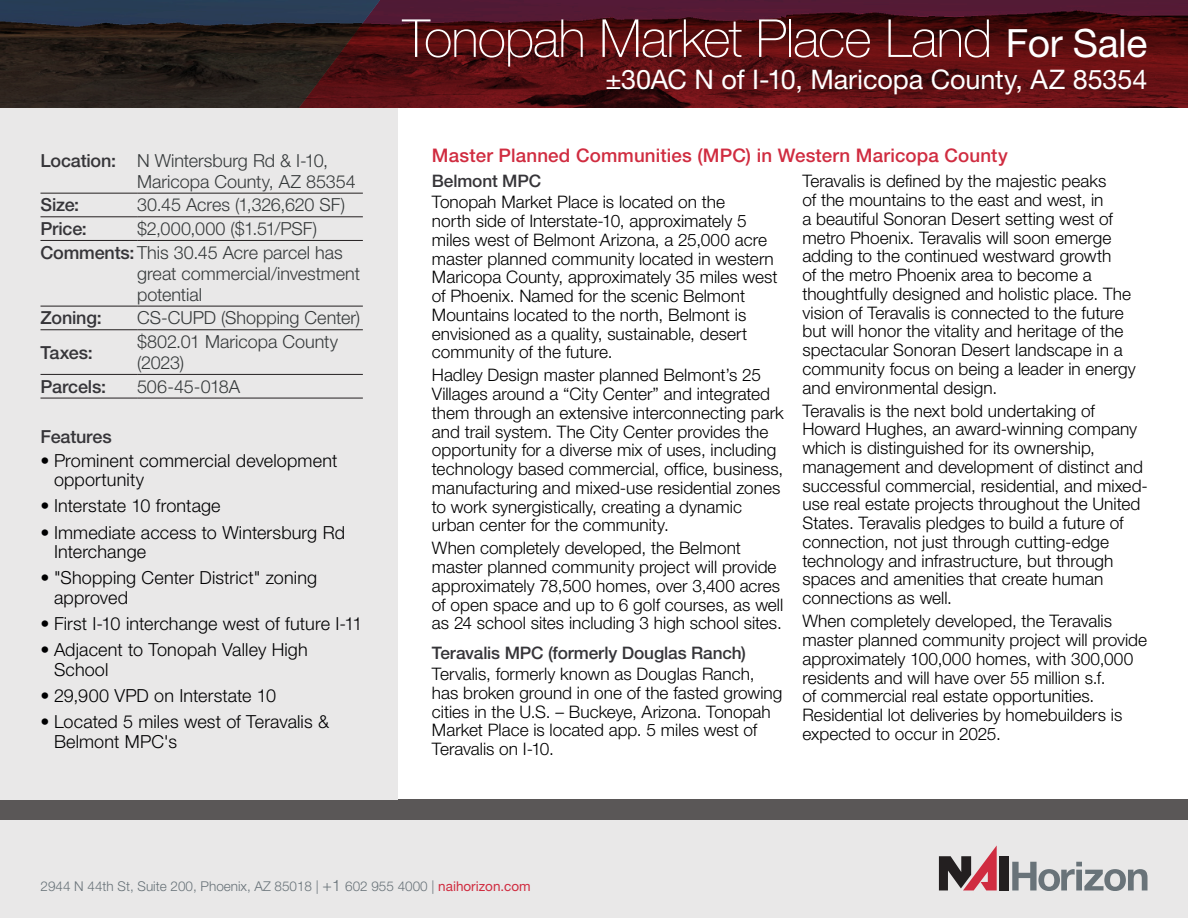
<style>
.page{position:relative;width:1188px;height:918px;background:#fff}
.page>*{position:absolute;margin:0;border:0;box-sizing:border-box;transform-origin:0 0}
.t1{font:100 52.5px "Helvetica Neue LT Std";letter-spacing:-.02em;color:#fff}
.t2{font:27px "Helvetica Neue LT Std";letter-spacing:-.005em;color:#fff}
.Paragraph_Subheads{font:500 18.75px "Helvetica Neue LT Std";letter-spacing:.01em;color:#d02c40}
.t3{font:300 18px/19.5px "Helvetica Neue LT Std";letter-spacing:.01em;color:#000001}
.Chart_text{font:300 18px/21px "Helvetica Neue LT Std";letter-spacing:-.005em;color:#363a3b}
.Chart_Col_1{font:500 18px "Helvetica Neue LT Std";letter-spacing:-.01em;color:#363539}
.Chart_Col_1-2{font:300 18px "Helvetica Neue LT Std";color:#363a3b}
.Chart_text-2{font:300 18px "Helvetica Neue LT Std";letter-spacing:.015em;color:#363a3b}
.Paragraph_Subheads-2{font:500 18px "Helvetica Neue LT Std";letter-spacing:-.01em;color:#363539}
.Text{font:300 17.25px/18.8px "Helvetica Neue LT Std";color:#000001}
.Subhead{font:500 17.25px "Helvetica Neue LT Std";letter-spacing:-.01em;color:#363539}
.t4{font:300 13.5px "Helvetica Neue LT Std";color:#697379}
.s1{font-weight:500;color:#363539}
.s2{font-weight:400;font-size:39px}
.s3{font-size:15.75px}
.s4{font-weight:400;color:#d02c40}
</style>
<div class="page">
<div style="left:0;top:820px;width:1188px;height:98px;background:#e9e8e8"></div>
<div style="left:0;top:800px;width:1188px;height:20px;background:#5a5757"></div>
<div style="left:1000px;top:856px;width:9px;height:34px;background:#231f20"></div>
<svg style="left:939px;top:845px;width:58px;height:45px"></svg>
<svg style="left:1012px;top:862px;width:135px;height:29px"></svg>
<svg style="left:395px;top:0;width:793px;height:108px;background:#571016"></svg>
<svg style="left:0;top:0;width:395px;height:108px;background:#2c2225"></svg>
<div style="left:0;top:108px;width:397px;height:692px;background:#e9e8e8"></div>
<hr style="left:40px;top:193px;width:97px;height:1px;background:#231f20">
<hr style="left:137px;top:193px;width:226px;height:1px;background:#231f20">
<hr style="left:40px;top:217px;width:97px;height:1px;background:#231f20">
<hr style="left:137px;top:217px;width:226px;height:1px;background:#231f20">
<hr style="left:40px;top:240px;width:97px;height:1px;background:#231f20">
<hr style="left:137px;top:240px;width:226px;height:1px;background:#231f20">
<hr style="left:40px;top:306px;width:97px;height:1px;background:#231f20">
<hr style="left:137px;top:306px;width:226px;height:1px;background:#231f20">
<hr style="left:40px;top:330px;width:97px;height:1px;background:#231f20">
<hr style="left:137px;top:330px;width:226px;height:1px;background:#231f20">
<hr style="left:40px;top:374px;width:97px;height:1px;background:#231f20">
<hr style="left:137px;top:374px;width:226px;height:1px;background:#231f20">
<hr style="left:40px;top:398px;width:97px;height:1px;background:#231f20">
<hr style="left:137px;top:398px;width:226px;height:1px;background:#231f20">
<p class="Chart_Col_1" style="left:40px;top:150px;width:77px">Location:</p>
<p class="Chart_text" style="left:137px;top:149px;width:220px">N Wintersburg Rd &amp; I-10,<br>Maricopa County, AZ 85354</p>
<p class="Chart_Col_1" style="left:40px;top:194px;width:40px">Size:</p>
<p class="Chart_text" style="left:137px;top:194px;width:210px">30.45 Acres (1,326,620 SF)</p>
<p class="Chart_Col_1" style="left:40px;top:218px;width:48px">Price:</p>
<p class="Chart_text-2" style="left:137px;top:218px;width:182px">$2,000,000 ($1.51/PSF)</p>
<p class="Chart_Col_1-2" style="left:40px;top:241px;width:304px"><span class="s1">Comments:</span> This 30.45 Acre parcel has</p>
<p class="Chart_text" style="left:137px;top:262px;width:224px">great commercial/investment potential</p>
<p class="Chart_Col_1" style="left:40px;top:307px;width:63px">Zoning:</p>
<p class="Chart_text" style="left:137px;top:307px;width:225px">CS-CUPD (Shopping Center)</p>
<p class="Chart_Col_1" style="left:40px;top:341px;width:54px">Taxes:</p>
<p class="Chart_text" style="left:137px;top:331px;width:202px">$802.01 Maricopa County (2023)</p>
<p class="Chart_Col_1" style="left:40px;top:376px;width:67px">Parcels:</p>
<p class="Chart_text" style="left:137px;top:375px;width:104px">506-45-018A</p>
<p class="Paragraph_Subheads-2" style="left:40px;top:426px;width:73px">Features</p>
<p class="t3" style="left:54px;top:450px;width:285px;text-indent:-14px">• Prominent commercial development opportunity</p>
<p class="t3" style="left:40px;top:496px;width:182px">• Interstate 10 frontage</p>
<p class="t3" style="left:54px;top:522px;width:293px;text-indent:-14px">• Immediate access to Wintersburg Rd<br>Interchange</p>
<p class="t3" style="left:54px;top:568px;width:265px;text-indent:-14px">• "Shopping Center District" zoning approved</p>
<p class="t3" style="left:40px;top:613px;width:324px">• First I-10 interchange west of future I-11</p>
<p class="t3" style="left:54px;top:640px;width:255px;text-indent:-14px">• Adjacent to Tonopah Valley High<br>School</p>
<p class="t3" style="left:40px;top:685px;width:237px">• 29,900 VPD on Interstate 10</p>
<p class="t3" style="left:54px;top:712px;width:277px;text-indent:-14px">• Located 5 miles west of Teravalis &amp;<br>Belmont MPC's</p>
<h1 class="t1" style="left:403px;top:8px;width:746px">Tonopah Market Place Land <span class="s2">For Sale</span></h1>
<h2 class="t2" style="left:606px;top:64px;width:543px">±30AC N of I-10, Maricopa County, AZ 85354</h2>
<p class="Paragraph_Subheads" style="left:432px;top:144px;width:577px">Master Planned Communities (MPC) in Western Maricopa County</p>
<p class="Subhead" style="left:432px;top:171px;width:111px">Belmont MPC</p>
<p class="Text" style="left:432px;top:192px;width:347px">Tonopah Market Place is located on the<br>north side of Interstate-10, approximately 5 miles west of Belmont Arizona, a 25,000 acre master planned community located in western Maricopa County, approximately 35 miles west of Phoenix. Named for the scenic Belmont Mountains located to the north, Belmont is envisioned as a quality, sustainable, desert community of the future.</p>
<p class="Text" style="left:432px;top:365px;width:353px">Hadley Design master planned Belmont’s 25<br>Villages around a “City Center” and integrated them through an extensive interconnecting park and trail system. The City Center provides the opportunity for a diverse mix of uses, including technology based commercial, office, business, manufacturing and mixed-use residential zones to work synergistically, creating a dynamic urban center for the community.</p>
<p class="Text" style="left:432px;top:539px;width:353px">When completely developed, the Belmont master planned community project will provide approximately 78,500 homes, over 3,400 acres of open space and up to 6 golf courses, as well as 24 school sites including 3 high school sites.</p>
<p class="Subhead" style="left:432px;top:643px;width:316px">Teravalis MPC (formerly Douglas Ranch)</p>
<p class="Text" style="left:432px;top:664px;width:352px">Tervalis, formerly known as Douglas Ranch, has broken ground in one of the fasted growing cities in the U.S. – Buckeye, Arizona. Tonopah Market Place is located app. 5 miles west of Teravalis on I-10.</p>
<p class="Text" style="left:802px;top:172px;width:335px">Teravalis is defined by the majestic peaks<br>of the mountains to the east and west, in<br>a beautiful Sonoran Desert setting west of metro Phoenix. Teravalis will soon emerge adding to the continued westward growth<br>of the metro Phoenix area to become a thoughtfully designed and holistic place. The vision of Teravalis is connected to the future but will honor the vitality and heritage of the spectacular Sonoran Desert landscape in a community focus on being a leader in energy and environmental design.</p>
<p class="Text" style="left:802px;top:401px;width:347px">Teravalis is the next bold undertaking of Howard Hughes, an award-winning company which is distinguished for its ownership, management and development of distinct and successful commercial, residential, and mixed&shy;use real estate projects throughout the United States. Teravalis pledges to build a future of connection, not just through cutting-edge technology and infrastructure, but through spaces and amenities that create human connections as well.</p>
<p class="Text" style="left:802px;top:611px;width:346px">When completely developed, the Teravalis master planned community project will provide approximately 100,000 homes, with 300,000 residents and will have over 55 million s.f.<br>of commercial real estate opportunities.<br>Residential lot deliveries by homebuilders is expected to occur in 2025.</p>
<p class="t4" style="left:40px;top:878px;width:492px">2944 N 44th St, Suite 200, Phoenix, AZ 85018 | <span class="s3">+1</span> 602 955 4000 | <span class="s4">naihorizon.com</span></p>
</div>
